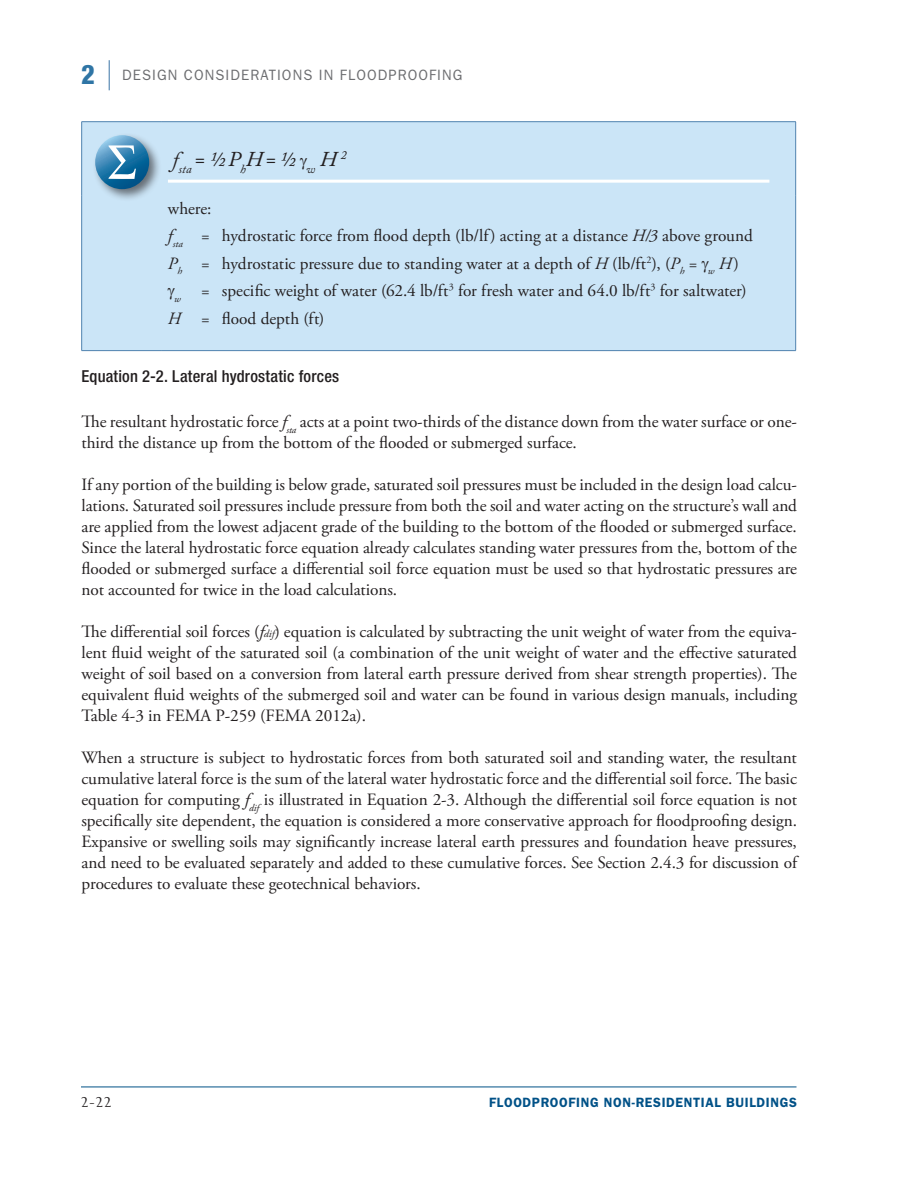
<style>
.page{position:relative;width:918px;height:1188px;background:#fff}
.page>*{position:absolute;margin:0;border:0;box-sizing:border-box;transform-origin:0 0}
.Equation_Title{font:italic 21px "Adobe Caslon Pro";color:#231f20}
.main_body{font:17.25px/21px "Adobe Garamond Pro";letter-spacing:-.005em;color:#231f20;text-align:justify}
.Equation_definition{font:17.25px "Adobe Garamond Pro";color:#231f20}
.Figure_Title{font:500 condensed 16.5px "Helvetica Neue LT Std";letter-spacing:.01em;color:#231f20}
.t1{font:16.5px "Joanna MT Std";color:#231f20}
.t2{font:15px "ITC Franklin Gothic Std";letter-spacing:.075em;color:#6c6d70}
.t3{font:600 13.5px "ITC Franklin Gothic Std";letter-spacing:.05em;color:#005187}
.s1{font-family:"Helvetica Neue LT Std";font-weight:800;font-stretch:condensed;font-size:27px;color:#2f75a5}
.s2{font-style:italic}
.s3{font-style:italic;font-size:10.5px}
</style>
<div class="page">
<hr style="left:81px;top:1087px;width:715px;height:1px;background:#005187">
<hr style="left:109px;top:60px;width:1px;height:30px;background:#5083af">
<div style="left:82px;top:122px;width:713px;height:228px;background:#cbe5f7"></div>
<hr style="left:161px;top:122px;width:2px;height:72px;background:#cbe5f7">
<hr style="left:82px;top:194px;width:80px;height:2px;background:#cbe5f7">
<hr style="left:162px;top:194px;width:633px;height:2px;background:#cbe5f7">
<hr style="left:161px;top:196px;width:2px;height:154px;background:#cbe5f7">
<hr style="left:81px;top:121px;width:81px;height:1px;background:#5083af">
<hr style="left:81px;top:122px;width:1px;height:73px;background:#5083af">
<hr style="left:162px;top:121px;width:634px;height:1px;background:#5083af">
<hr style="left:795px;top:122px;width:1px;height:73px;background:#5083af">
<hr style="left:81px;top:195px;width:1px;height:155px;background:#5083af">
<hr style="left:795px;top:195px;width:1px;height:155px;background:#5083af">
<hr style="left:81px;top:350px;width:81px;height:1px;background:#5083af">
<hr style="left:162px;top:350px;width:634px;height:1px;background:#5083af">
<div style="left:92px;top:132px;width:70px;height:70px;background:#231f20;opacity:.6"></div>
<svg style="left:95px;top:135px;width:54px;height:54px"></svg>
<svg style="left:108px;top:145px;width:28px;height:34px"></svg>
<hr style="left:168px;top:180px;width:601px;height:3px;background:#fff">
<svg style="left:300px;top:158px;width:7px;height:12px"></svg>
<svg style="left:702px;top:261px;width:7px;height:11px"></svg>
<svg style="left:168px;top:288px;width:7px;height:12px"></svg>
<p class="t2" style="left:81px;top:66px;width:383px"><span class="s1">2</span> DESIGN CONSIDERATIONS IN FLOODPROOFING</p>
<p class="Equation_Title" style="left:173px;top:147px;width:176px">f<sub>sta</sub> = ½P<sub>h</sub>H= ½ <sub>w</sub> H <sup>2</sup></p>
<p class="Equation_definition" style="left:168px;top:198px;width:45px">where:</p>
<p class="Equation_definition" style="left:168px;top:225px;width:586px"><span class="s2">f</span><sub>sta</sub> <span class="s2">=</span> hydrostatic force from flood depth (lb/lf) acting at a distance <span class="s2">H/3</span> above ground</p>
<p class="Equation_definition" style="left:168px;top:253px;width:573px"><span class="s2">P</span><sub>h</sub> <span class="s2">=</span> hydrostatic pressure due to standing water at a depth of <span class="s2">H</span> (lb/ft<sup>2</sup>), (<span class="s2">P</span><sub>h</sub> = <sub>w</sub> <span class="s2">H</span>)</p>
<p class="Equation_definition" style="left:174px;top:280px;width:574px"><sub>w</sub> <span class="s2">=</span> specific weight of water (62.4 lb/ft<sup>3</sup> for fresh water and 64.0 lb/ft<sup>3</sup> for saltwater)</p>
<p class="Equation_definition" style="left:168px;top:308px;width:158px"><span class="s2">H =</span> flood depth (ft)</p>
<p class="Figure_Title" style="left:81px;top:367px;width:259px">Equation 2-2. Lateral hydrostatic forces</p>
<p class="main_body" style="left:81px;top:412px;width:717px">The resultant hydrostatic force <span class="s2">f</span><sub>sta</sub> acts at a point two-thirds of the distance down from the water surface or one&shy;third the distance up from the bottom of the flooded or submerged surface.</p>
<p class="main_body" style="left:81px;top:475px;width:717px">If any portion of the building is below grade, saturated soil pressures must be included in the design load calcu&shy;lations. Saturated soil pressures include pressure from both the soil and water acting on the structure’s wall and are applied from the lowest adjacent grade of the building to the bottom of the flooded or submerged surface.<br>Since the lateral hydrostatic force equation already calculates standing water pressures from the, bottom of the flooded or submerged surface a differential soil force equation must be used so that hydrostatic pressures are not accounted for twice in the load calculations.</p>
<p class="main_body" style="left:81px;top:622px;width:717px">The differential soil forces (<span class="s2">f</span><span class="s3">dif</span>) equation is calculated by subtracting the unit weight of water from the equiva&shy;lent fluid weight of the saturated soil (a combination of the unit weight of water and the effective saturated weight of soil based on a conversion from lateral earth pressure derived from shear strength properties). The equivalent fluid weights of the submerged soil and water can be found in various design manuals, including Table 4-3 in FEMA P-259 (FEMA 2012a).</p>
<p class="main_body" style="left:81px;top:748px;width:717px">When a structure is subject to hydrostatic forces from both saturated soil and standing water, the resultant cumulative lateral force is the sum of the lateral water hydrostatic force and the differential soil force. The basic equation for computing <span class="s2">f</span><sub>dif</sub> is illustrated in Equation 2-3. Although the differential soil force equation is not specifically site dependent, the equation is considered a more conservative approach for floodproofing design.<br>Expansive or swelling soils may significantly increase lateral earth pressures and foundation heave pressures, and need to be evaluated separately and added to these cumulative forces. See Section 2.4.3 for discussion of procedures to evaluate these geotechnical behaviors.</p>
<p class="t1" style="left:81px;top:1093px;width:33px">2-22</p>
<p class="t3" style="left:489px;top:1094px;width:309px">FLOODPROOFING NON-RESIDENTIAL BUILDINGS</p>
</div>
